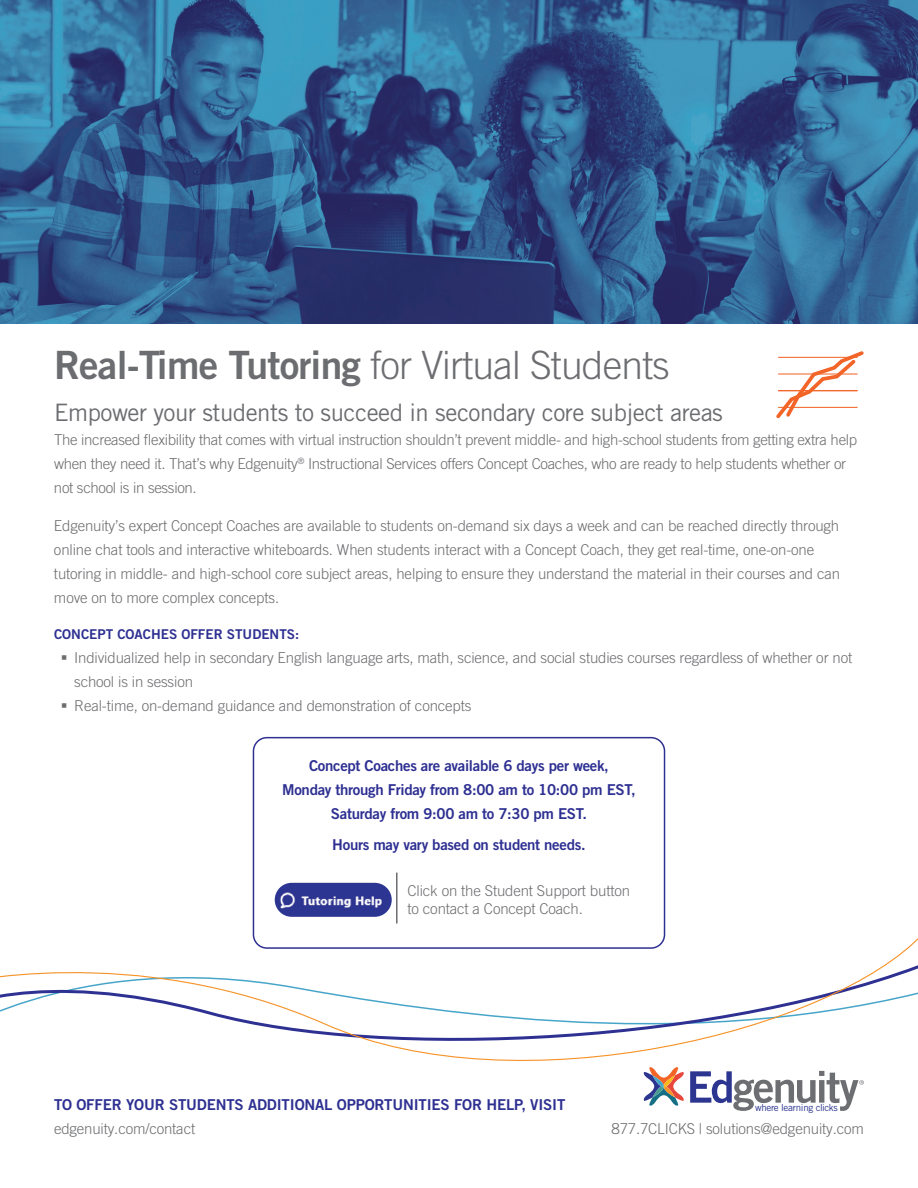
<style>
.page{position:relative;width:918px;height:1188px;background:#fff}
.page>*{position:absolute;margin:0;border:0;box-sizing:border-box;transform-origin:0 0}
.t1{font:300 39px "Trade Gothic LT Pro";letter-spacing:-.02em;color:#6c6d70}
.t2{font:24px "Trade Gothic LT Pro";letter-spacing:-.02em;color:#6c6d70}
.t3{font:300 15px/24px "Trade Gothic LT Pro";letter-spacing:-.01em;color:#6c6d70}
.t4{font:15px/24px "Trade Gothic LT Pro Bd 2";letter-spacing:-.02em;color:#2e3092;text-align:center}
.t5{font:13.5px "Trade Gothic LT Pro Bd 2";color:#2e3092}
.t6{font:9.75px "Trade Gothic LT Std";letter-spacing:-.03em;color:#2c3590}
.s1{font-family:"Trade Gothic LT Pro Bd 2";font-weight:400}
</style>
<div class="page">
<svg style="left:0;top:932px;width:918px;height:169px"></svg>
<svg style="left:776px;top:351px;width:88px;height:68px"></svg>
<img style="left:0;top:0;width:918px;height:324px">
<svg style="left:644px;top:1067px;width:40px;height:39px"></svg>
<svg style="left:690px;top:1071px;width:174px;height:40px"></svg>
<div style="left:253px;top:737px;width:412px;height:212px;border:2px solid #2e3092;border-radius:14px"></div>
<img style="left:275px;top:883px;width:117px;height:34px;border-radius:17px">
<hr style="left:396px;top:873px;width:2px;height:51px;background:#6c6d70">
<h1 class="t1" style="left:54px;top:342px;width:617px"><span class="s1">Real-Time Tutoring</span> for Virtual Students</h1>
<h2 class="t2" style="left:54px;top:398px;width:670px">Empower your students to succeed in secondary core subject areas</h2>
<p class="t3" style="left:54px;top:428px;width:805px">The increased flexibility that comes with virtual instruction shouldn’t prevent middle- and high-school students from getting extra help when they need it. That’s why Edgenuity<sup>®</sup> Instructional Services offers Concept Coaches, who are ready to help students whether or not school is in session.</p>
<p class="t3" style="left:54px;top:513px;width:788px">Edgenuity’s expert Concept Coaches are available to students on-demand six days a week and can be reached directly through online chat tools and interactive whiteboards. When students interact with a Concept Coach, they get real-time, one-on-one tutoring in middle- and high-school core subject areas, helping to ensure they understand the material in their courses and can move on to more complex concepts.</p>
<p class="t5" style="left:54px;top:626px;width:247px">CONCEPT COACHES OFFER STUDENTS:</p>
<p class="t3" style="left:74px;top:646px;width:780px">Individualized help in secondary English language arts, math, science, and social studies courses regardless of whether or not school is in session<br>Real-time, on-demand guidance and demonstration of concepts</p>
<p class="t4" style="left:282px;top:753px;width:355px">Concept Coaches are available 6 days per week,<br>Monday through Friday from 8:00 am to 10:00 pm EST,<br>Saturday from 9:00 am to 7:30 pm EST.</p>
<p class="t4" style="left:332px;top:832px;width:255px">Hours may vary based on student needs.</p>
<p class="t3" style="left:408px;top:881px;width:224px;line-height:18px">Click on the Student Support button to contact a Concept Coach.</p>
<p class="t4" style="left:54px;top:1092px;width:513px">TO OFFER YOUR STUDENTS ADDITIONAL OPPORTUNITIES FOR HELP, VISIT</p>
<p class="t3" style="left:54px;top:1116px;width:143px">edgenuity.com/contact</p>
<p class="t6" style="left:755px;top:1102px;width:84px">where learning clicks</p>
<p class="t3" style="left:612px;top:1116px;width:254px">877.7CLICKS | solutions@edgenuity.com</p>
</div>
